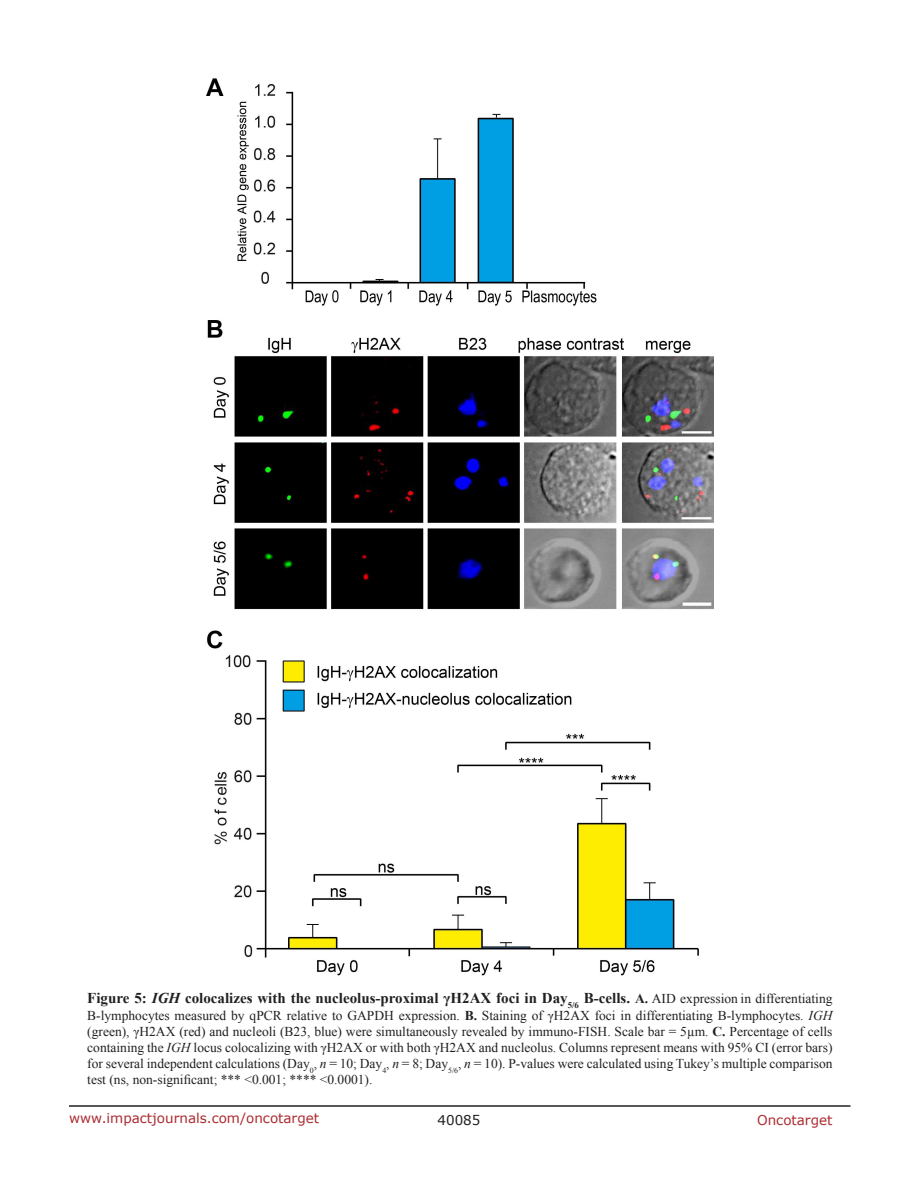
<style>
.page{position:relative;width:918px;height:1188px;background:#fff}
.page>*{position:absolute;margin:0;border:0;box-sizing:border-box;transform-origin:0 0}
.FigureText{font:700 15px "Times New Roman";color:#221f22}
.FigureText-2{font:13.5px/16.2px "Times New Roman";color:#221f22;text-align:justify}
.t1{font:13.5px "Verdana";color:#ac2b31}
.t2{font:13.5px "Verdana";color:#221f22}
.s1{font-style:italic}
.s2{font-size:13.5px}
.s3{font-weight:400;font-size:13.5px}
.s4{font-weight:700}
</style>
<div class="page">
<hr style="left:69px;top:1105px;width:781px;height:2px;background:#231f20">
<img style="left:206px;top:78px;width:508px;height:898px">
<p class="FigureText" style="left:87px;top:988px;width:747px">Figure 5: <span class="s1">IGH</span> colocalizes with the nucleolus-proximal γH2AX foci in Day<sub>5/6</sub> B-cells. <span class="s2">A.</span> <span class="s3">AID expression in differentiating</span></p>
<p class="FigureText-2" style="left:87px;top:1007px;width:747px">B-lymphocytes measured by qPCR relative to GAPDH expression. <span class="s4">B.</span> Staining of γH2AX foci in differentiating B-lymphocytes. <span class="s1">IGH </span>(green), γH2AX (red) and nucleoli (B23, blue) were simultaneously revealed by immuno-FISH. Scale bar = 5µm. <span class="s4">C.</span> Percentage of cells containing the <span class="s1">IGH</span> locus colocalizing with γH2AX or with both γH2AX and nucleolus. Columns represent means with 95% CI (error bars) for several independent calculations (Day<sub>0</sub>, <span class="s1">n</span> = 10; Day<sub>4</sub>, <span class="s1">n</span> = 8; Day<sub>5/6</sub>, <span class="s1">n</span> = 10). P-values were calculated using Tukey’s multiple comparison test (ns, non-significant; *** &lt;0.001; **** &lt;0.0001).</p>
<p class="t1" style="left:69px;top:1109px;width:252px">www.impactjournals.com/oncotarget</p>
<p class="t2" style="left:438px;top:1111px;width:44px">40085</p>
<p class="t1" style="left:757px;top:1111px;width:77px">Oncotarget</p>
</div>
